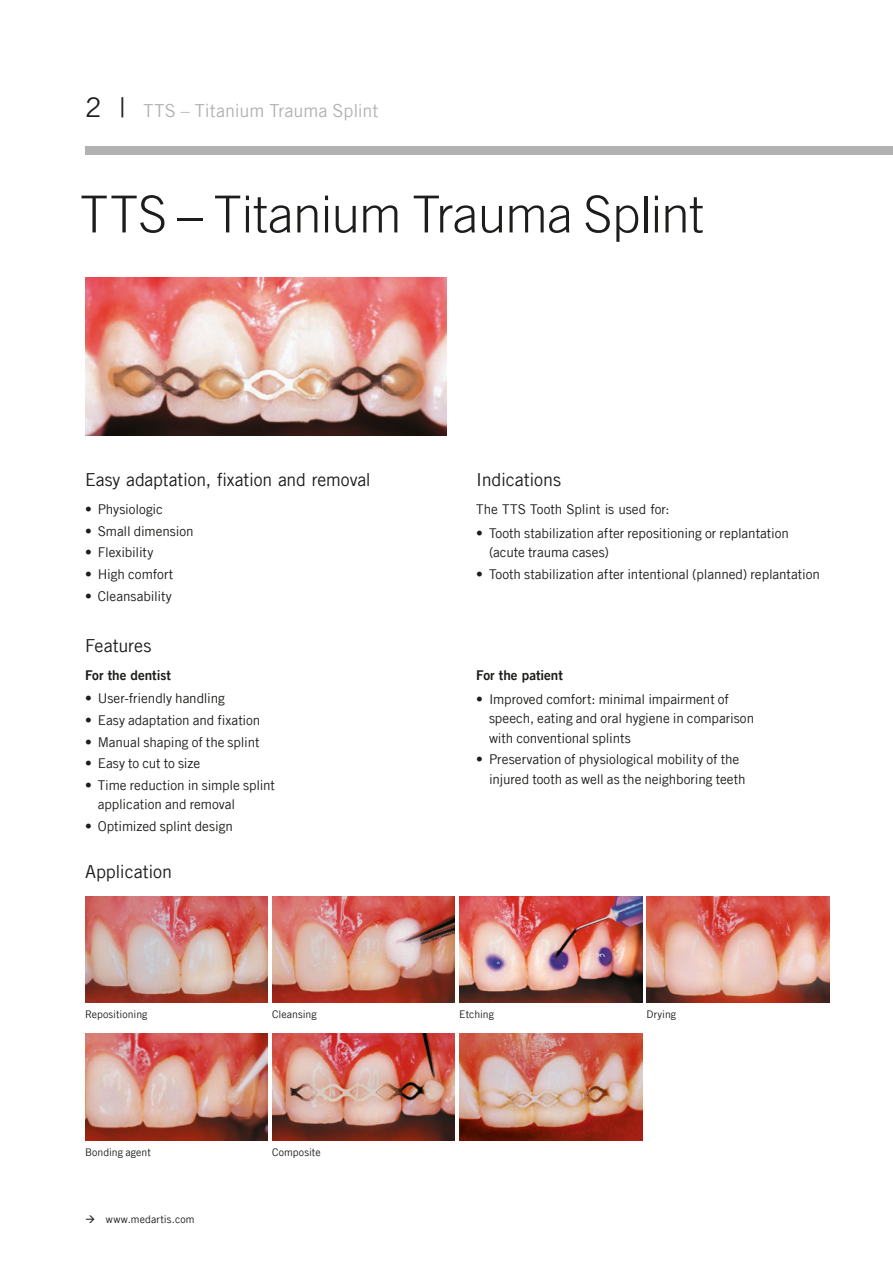
<style>
.page{position:relative;width:893px;height:1263px;background:#fff}
.page>*{position:absolute;margin:0;border:0;box-sizing:border-box;transform-origin:0 0}
._01_Titel_34pt{font:300 51px "Trade Gothic LT Com";letter-spacing:-.01em;color:#1d1d1b}
._03_Titel_12pt{font:18px "Trade Gothic LT Com";letter-spacing:-.005em;color:#1d1d1b}
.t1{font:18px "Trade Gothic LT Com";letter-spacing:-.005em;color:#b2b2b2}
._04_Lauftext_9pt{font:13.5px/19.5px "Trade Gothic LT Com";letter-spacing:-.005em;color:#1d1d1b}
._04_Lauftext_9pt-2{font:13.5px "Trade Gothic LT Com Bd 2";letter-spacing:-.005em;color:#1d1d1b}
._06_Legende_7pt{font:10.5px "Trade Gothic LT Com";letter-spacing:.005em;color:#1d1d1b}
.s1{font-size:27px;color:#1d1d1b}
</style>
<div class="page">
<div style="left:85px;top:147px;width:808px;height:8px;background:#b2b2b2"></div>
<img style="left:85px;top:896px;width:183px;height:106px">
<img style="left:272px;top:896px;width:183px;height:106px">
<img style="left:459px;top:896px;width:183px;height:106px">
<img style="left:646px;top:896px;width:183px;height:106px">
<img style="left:85px;top:1034px;width:183px;height:106px">
<img style="left:272px;top:1034px;width:183px;height:106px">
<img style="left:459px;top:1034px;width:183px;height:106px">
<img style="left:85px;top:278px;width:361px;height:157px">
<p class="t1" style="left:85px;top:100px;width:295px"><span class="s1">2 |</span> TTS – Titanium Trauma Splint</p>
<p class="_01_Titel_34pt" style="left:80px;top:184px;width:625px">TTS – Titanium Trauma Splint</p>
<p class="_03_Titel_12pt" style="left:85px;top:469px;width:287px">Easy adaptation, fixation and removal</p>
<p class="_04_Lauftext_9pt" style="left:85px;top:499px;width:79px">• Physiologic</p>
<p class="_04_Lauftext_9pt" style="left:85px;top:521px;width:110px">• Small dimension</p>
<p class="_04_Lauftext_9pt" style="left:85px;top:543px;width:70px">• Flexibility</p>
<p class="_04_Lauftext_9pt" style="left:85px;top:564px;width:90px">• High comfort</p>
<p class="_04_Lauftext_9pt" style="left:85px;top:586px;width:88px">• Cleansability</p>
<p class="_03_Titel_12pt" style="left:85px;top:634px;width:68px">Features</p>
<p class="_04_Lauftext_9pt-2" style="left:85px;top:666px;width:87px">For the dentist</p>
<p class="_04_Lauftext_9pt" style="left:85px;top:689px;width:141px">• User-friendly handling</p>
<p class="_04_Lauftext_9pt" style="left:85px;top:710px;width:177px">• Easy adaptation and fixation</p>
<p class="_04_Lauftext_9pt" style="left:85px;top:732px;width:176px">• Manual shaping of the splint</p>
<p class="_04_Lauftext_9pt" style="left:85px;top:753px;width:117px">• Easy to cut to size</p>
<p class="_04_Lauftext_9pt" style="left:98px;top:775px;width:179px;text-indent:-13px">• Time reduction in simple splint application and removal</p>
<p class="_04_Lauftext_9pt" style="left:85px;top:816px;width:149px">• Optimized splint design</p>
<p class="_03_Titel_12pt" style="left:85px;top:860px;width:89px">Application</p>
<p class="_06_Legende_7pt" style="left:85px;top:1008px;width:64px">Repositioning</p>
<p class="_06_Legende_7pt" style="left:85px;top:1145px;width:67px">Bonding agent</p>
<p class="_06_Legende_7pt" style="left:85px;top:1213px;width:111px">→ www.medartis.com</p>
<p class="_06_Legende_7pt" style="left:272px;top:1008px;width:46px">Cleansing</p>
<p class="_06_Legende_7pt" style="left:272px;top:1145px;width:50px">Composite</p>
<p class="_03_Titel_12pt" style="left:476px;top:469px;width:86px">Indications</p>
<p class="_04_Lauftext_9pt" style="left:476px;top:499px;width:195px">The TTS Tooth Splint is used for:</p>
<p class="_04_Lauftext_9pt" style="left:489px;top:523px;width:302px;text-indent:-13px">• Tooth stabilization after repositioning or replantation (acute trauma cases)</p>
<p class="_04_Lauftext_9pt" style="left:476px;top:564px;width:345px">• Tooth stabilization after intentional (planned) replantation</p>
<p class="_04_Lauftext_9pt-2" style="left:476px;top:667px;width:88px">For the patient</p>
<p class="_04_Lauftext_9pt" style="left:489px;top:689px;width:267px;text-indent:-13px">• Improved comfort: minimal impairment of speech, eating and oral hygiene in comparison with conventional splints</p>
<p class="_04_Lauftext_9pt" style="left:489px;top:750px;width:258px;text-indent:-13px">• Preservation of physiological mobility of the injured tooth as well as the neighboring teeth</p>
<p class="_06_Legende_7pt" style="left:459px;top:1008px;width:36px">Etching</p>
<p class="_06_Legende_7pt" style="left:646px;top:1008px;width:31px">Drying</p>
</div>
